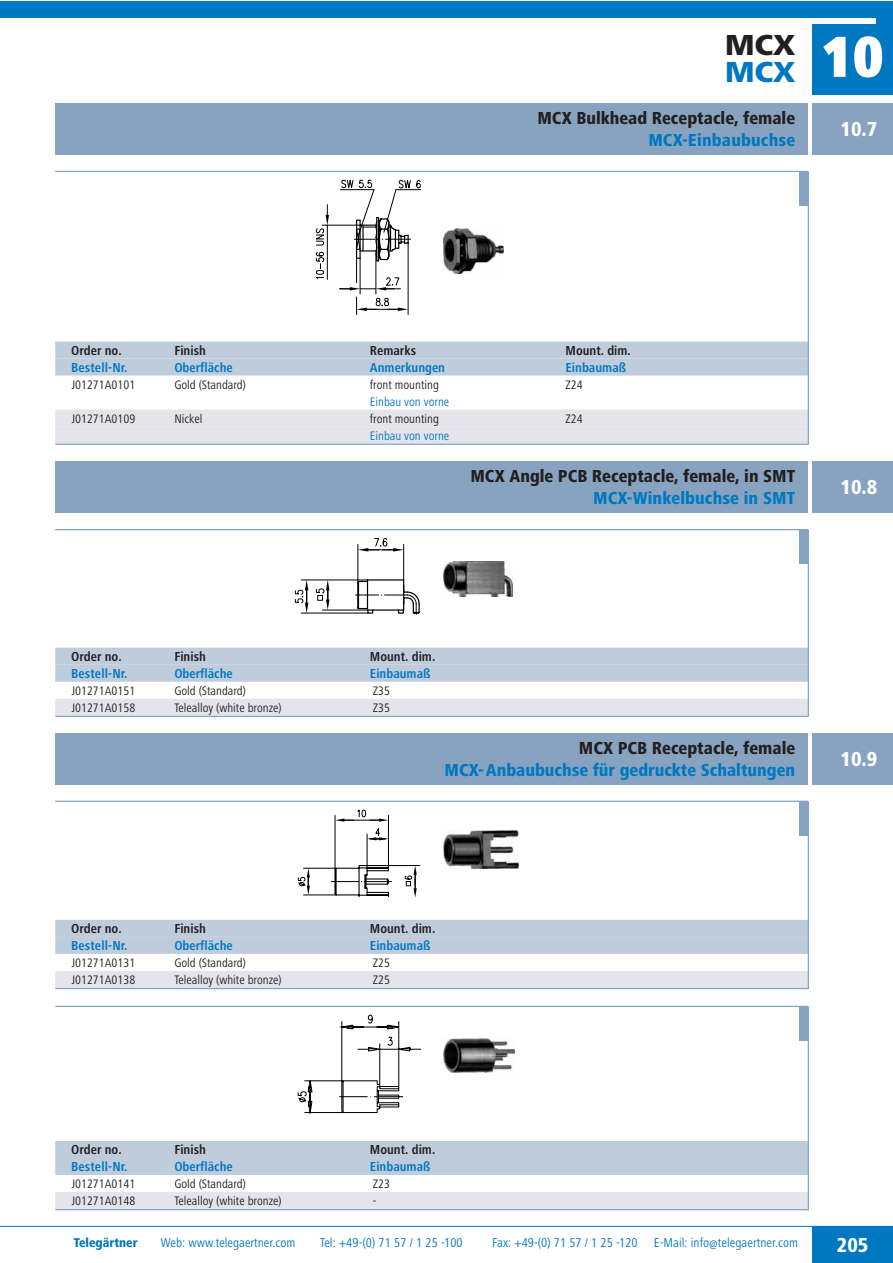
<style>
.page{position:relative;width:893px;height:1263px;background:#fff}
.page>*{position:absolute;margin:0;border:0;box-sizing:border-box;transform-origin:0 0}
.t1{font:800 30px/27px "Frutiger Next LT";color:#231f20}
.t2{font:800 condensed 21px "Frutiger Next LT";color:#fff}
.t3{font:800 condensed 18px "Frutiger Next LT";color:#231f20}
.t4{font:800 condensed 18px "Frutiger Next LT";color:#0078c1}
.t5{font:700 condensed 13.5px "Frutiger Next LT";color:#0078c1}
.t6{font:700 condensed 13.5px "Frutiger Next LT";color:#231f20}
.t7{font:condensed 13.2px "Frutiger Next LT";letter-spacing:.005em;color:#0078c1}
.t8{font:800 condensed 13.2px "Frutiger Next LT";color:#0078c1}
.t9{font:condensed 12.75px "Frutiger Next LT";color:#231f20}
.t10{font:condensed 12.75px "Frutiger Next LT";color:#0078c1}
.s1{color:#0078c1}
</style>
<div class="page">
<div style="left:0;top:1px;width:892px;height:17px;background:#0078c1"></div>
<div style="left:812px;top:1px;width:80px;height:94px;background:#0078c1"></div>
<div style="left:0;top:18px;width:876px;height:5px;background:#fff"></div>
<div style="left:812px;top:1226px;width:80px;height:37px;background:#0078c1"></div>
<hr style="left:0;top:1226px;width:892px;height:1px;background:#0078c1">
<div style="left:812px;top:103px;width:80px;height:51px;background:#88a3bf"></div>
<div style="left:55px;top:103px;width:753px;height:51px;background:#88a3bf"></div>
<hr style="left:55px;top:171px;width:753px;height:1px;background:#88a3bf">
<svg style="left:315px;top:180px;width:106px;height:135px"></svg>
<img style="left:444px;top:229px;width:59px;height:44px">
<div style="left:799px;top:171px;width:9px;height:34px;background:#88a3bf"></div>
<div style="left:55px;top:341px;width:753px;height:18px;background:#bfccdc"></div>
<div style="left:55px;top:358px;width:753px;height:18px;background:#bfccdc"></div>
<div style="left:55px;top:410px;width:753px;height:17px;background:#e4e4ea"></div>
<div style="left:55px;top:427px;width:753px;height:17px;background:#e4e4ea"></div>
<hr style="left:55px;top:444px;width:753px;height:1px;background:#88a3bf">
<hr style="left:808px;top:171px;width:1px;height:274px;background:#88a3bf">
<div style="left:812px;top:462px;width:80px;height:51px;background:#88a3bf"></div>
<div style="left:55px;top:462px;width:753px;height:51px;background:#88a3bf"></div>
<hr style="left:55px;top:529px;width:753px;height:1px;background:#88a3bf">
<svg style="left:295px;top:538px;width:125px;height:77px"></svg>
<img style="left:444px;top:561px;width:68px;height:36px">
<div style="left:799px;top:530px;width:9px;height:34px;background:#88a3bf"></div>
<div style="left:55px;top:648px;width:753px;height:17px;background:#bfccdc"></div>
<div style="left:55px;top:665px;width:753px;height:17px;background:#bfccdc"></div>
<div style="left:55px;top:699px;width:753px;height:17px;background:#e4e4ea"></div>
<hr style="left:55px;top:716px;width:753px;height:1px;background:#88a3bf">
<hr style="left:808px;top:530px;width:1px;height:187px;background:#88a3bf">
<div style="left:812px;top:733px;width:80px;height:51px;background:#88a3bf"></div>
<div style="left:55px;top:733px;width:753px;height:51px;background:#88a3bf"></div>
<hr style="left:55px;top:801px;width:753px;height:1px;background:#88a3bf">
<svg style="left:298px;top:810px;width:123px;height:87px"></svg>
<img style="left:444px;top:830px;width:75px;height:39px">
<div style="left:799px;top:801px;width:9px;height:34px;background:#88a3bf"></div>
<div style="left:55px;top:920px;width:753px;height:17px;background:#bfccdc"></div>
<div style="left:55px;top:937px;width:753px;height:17px;background:#bfccdc"></div>
<div style="left:55px;top:971px;width:753px;height:17px;background:#e4e4ea"></div>
<hr style="left:55px;top:988px;width:753px;height:1px;background:#88a3bf">
<hr style="left:808px;top:801px;width:1px;height:188px;background:#88a3bf">
<hr style="left:55px;top:1006px;width:753px;height:1px;background:#88a3bf">
<svg style="left:298px;top:1015px;width:123px;height:99px"></svg>
<img style="left:444px;top:1038px;width:70px;height:35px">
<div style="left:799px;top:1006px;width:9px;height:34px;background:#88a3bf"></div>
<div style="left:55px;top:1141px;width:753px;height:17px;background:#bfccdc"></div>
<div style="left:55px;top:1158px;width:753px;height:17px;background:#bfccdc"></div>
<div style="left:55px;top:1192px;width:753px;height:17px;background:#e4e4ea"></div>
<hr style="left:55px;top:1209px;width:753px;height:1px;background:#88a3bf">
<hr style="left:808px;top:1006px;width:1px;height:204px;background:#88a3bf">
<h1 class="t1" style="left:725px;top:35px;width:160px">MCX<br><span class="s1">MCX</span> <sup>10</sup></h1>
<h2 class="t2" style="left:840px;top:121px;width:38px">10.7</h2>
<h3 class="t3" style="left:537px;top:111px;width:259px">MCX Bulkhead Receptacle, female</h3>
<h3 class="t4" style="left:648px;top:133px;width:148px">MCX-Einbaubuchse</h3>
<p class="t6" style="left:71px;top:345px;width:52px">Order no.</p>
<p class="t6" style="left:174px;top:345px;width:33px">Finish</p>
<p class="t6" style="left:370px;top:345px;width:48px">Remarks</p>
<p class="t6" style="left:566px;top:345px;width:67px">Mount. dim.</p>
<p class="t5" style="left:71px;top:362px;width:58px">Bestell-Nr.</p>
<p class="t5" style="left:174px;top:362px;width:60px">Oberfläche</p>
<p class="t5" style="left:370px;top:362px;width:77px">Anmerkungen</p>
<p class="t5" style="left:566px;top:362px;width:62px">Einbaumaß</p>
<p class="t9" style="left:72px;top:380px;width:65px">J01271A0101</p>
<p class="t9" style="left:174px;top:380px;width:73px">Gold (Standard)</p>
<p class="t9" style="left:370px;top:380px;width:71px">front mounting</p>
<p class="t9" style="left:566px;top:380px;width:19px">Z24</p>
<p class="t10" style="left:370px;top:397px;width:81px">Einbau von vorne</p>
<p class="t9" style="left:72px;top:414px;width:65px">J01271A0109</p>
<p class="t9" style="left:174px;top:414px;width:30px">Nickel</p>
<p class="t9" style="left:370px;top:414px;width:71px">front mounting</p>
<p class="t9" style="left:566px;top:414px;width:19px">Z24</p>
<p class="t10" style="left:370px;top:431px;width:81px">Einbau von vorne</p>
<h3 class="t3" style="left:470px;top:469px;width:326px">MCX Angle PCB Receptacle, female, in SMT</h3>
<h3 class="t4" style="left:593px;top:491px;width:203px">MCX-Winkelbuchse in SMT</h3>
<h2 class="t2" style="left:840px;top:479px;width:38px">10.8</h2>
<p class="t6" style="left:71px;top:651px;width:52px">Order no.</p>
<p class="t6" style="left:174px;top:651px;width:33px">Finish</p>
<p class="t6" style="left:370px;top:651px;width:67px">Mount. dim.</p>
<p class="t5" style="left:71px;top:668px;width:58px">Bestell-Nr.</p>
<p class="t5" style="left:174px;top:668px;width:60px">Oberfläche</p>
<p class="t5" style="left:370px;top:668px;width:62px">Einbaumaß</p>
<p class="t9" style="left:72px;top:686px;width:65px">J01271A0151</p>
<p class="t9" style="left:174px;top:686px;width:73px">Gold (Standard)</p>
<p class="t9" style="left:373px;top:686px;width:19px">Z35</p>
<p class="t9" style="left:72px;top:703px;width:65px">J01271A0158</p>
<p class="t9" style="left:174px;top:703px;width:109px">Telealloy (white bronze)</p>
<p class="t9" style="left:373px;top:703px;width:19px">Z35</p>
<h3 class="t3" style="left:579px;top:741px;width:218px">MCX PCB Receptacle, female</h3>
<h3 class="t4" style="left:445px;top:763px;width:352px">MCX-Anbaubuchse für gedruckte Schaltungen</h3>
<h2 class="t2" style="left:840px;top:751px;width:38px">10.9</h2>
<p class="t6" style="left:71px;top:923px;width:52px">Order no.</p>
<p class="t6" style="left:174px;top:923px;width:33px">Finish</p>
<p class="t6" style="left:370px;top:923px;width:67px">Mount. dim.</p>
<p class="t5" style="left:71px;top:940px;width:58px">Bestell-Nr.</p>
<p class="t5" style="left:174px;top:940px;width:60px">Oberfläche</p>
<p class="t5" style="left:370px;top:940px;width:62px">Einbaumaß</p>
<p class="t9" style="left:72px;top:958px;width:65px">J01271A0131</p>
<p class="t9" style="left:174px;top:958px;width:73px">Gold (Standard)</p>
<p class="t9" style="left:373px;top:958px;width:19px">Z25</p>
<p class="t9" style="left:72px;top:975px;width:65px">J01271A0138</p>
<p class="t9" style="left:174px;top:975px;width:109px">Telealloy (white bronze)</p>
<p class="t9" style="left:373px;top:975px;width:19px">Z25</p>
<p class="t6" style="left:71px;top:1145px;width:52px">Order no.</p>
<p class="t6" style="left:174px;top:1145px;width:33px">Finish</p>
<p class="t6" style="left:370px;top:1145px;width:67px">Mount. dim.</p>
<p class="t5" style="left:71px;top:1162px;width:58px">Bestell-Nr.</p>
<p class="t5" style="left:174px;top:1162px;width:60px">Oberfläche</p>
<p class="t5" style="left:370px;top:1162px;width:62px">Einbaumaß</p>
<p class="t9" style="left:72px;top:1179px;width:65px">J01271A0141</p>
<p class="t9" style="left:174px;top:1179px;width:73px">Gold (Standard)</p>
<p class="t9" style="left:373px;top:1179px;width:19px">Z23</p>
<p class="t9" style="left:72px;top:1196px;width:65px">J01271A0148</p>
<p class="t9" style="left:174px;top:1196px;width:109px">Telealloy (white bronze)</p>
<p class="t9" style="left:373px;top:1196px;width:5px">-</p>
<p class="t8" style="left:74px;top:1237px;width:65px">Telegärtner</p>
<p class="t7" style="left:161px;top:1237px;width:136px">Web: www.telegaertner.com</p>
<p class="t7" style="left:320px;top:1237px;width:144px">Tel: +49-(0) 71 57 / 1 25 -100</p>
<p class="t7" style="left:492px;top:1237px;width:308px">Fax: +49-(0) 71 57 / 1 25 -120 E-Mail: info@telegaertner.com</p>
<h2 class="t2" style="left:837px;top:1237px;width:33px">205</h2>
</div>
